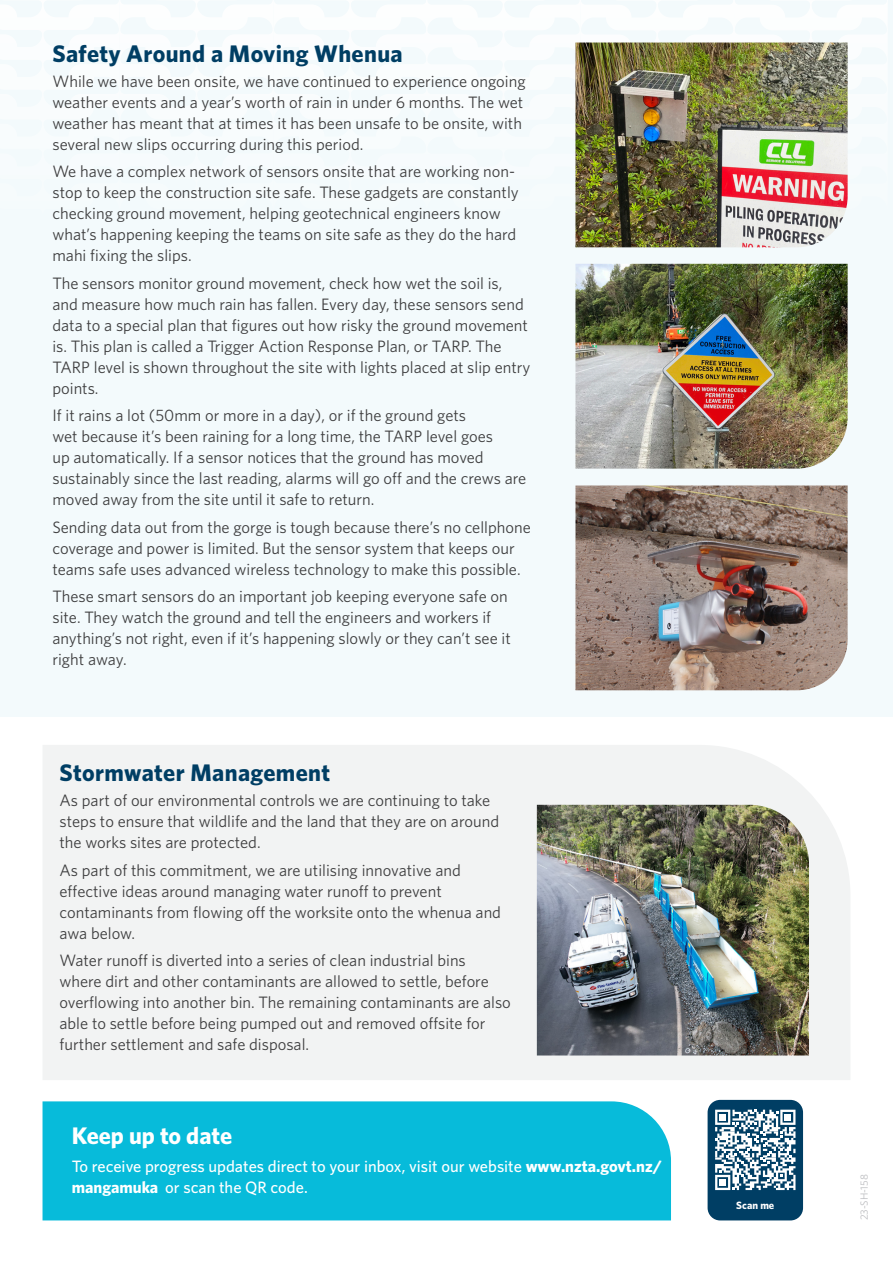
<style>
.page{position:relative;width:893px;height:1263px;background:#fff}
.page>*{position:absolute;margin:0;border:0;box-sizing:border-box;transform-origin:0 0}
.t1{font:700 24px "Whitney";letter-spacing:.015em;color:#003e64}
.body{font:700 24px "Whitney";color:#fff}
.body-2{font:16.5px/21px "Whitney";color:#3e3e3f}
.body-3{font:500 16.5px/21px "Whitney";color:#fff}
.Map_-_road_names{font:700 10.65px "Whitney";color:#fff}
.Map_-_road_names-2{font:10.5px "Whitney";color:#bcbdc0}
.s1{font-weight:700}
</style>
<div class="page">
<div style="left:0;top:0;width:893px;height:716px;background:#f3fafc"></div>
<div style="left:43px;top:1101px;width:628px;height:119px;background:#07bbda"></div>
<div style="left:43px;top:745px;width:807px;height:335px;background:#f2f3f3"></div>
<div style="left:708px;top:1100px;width:95px;height:120px;background:#003e64;border-radius:13px"></div>
<svg style="left:715px;top:1110px;width:80px;height:80px"></svg>
<div style="left:719px;top:1179px;width:7px;height:7px;background:#fff"></div>
<img style="left:537px;top:805px;width:272px;height:250px">
<img style="left:575px;top:264px;width:273px;height:205px">
<img style="left:575px;top:485px;width:273px;height:205px">
<img style="left:575px;top:43px;width:273px;height:204px">
<h1 class="t1" style="left:52px;top:37px;width:352px">Safety Around a Moving Whenua</h1>
<p class="body-2" style="left:52px;top:70px;width:475px">While we have been onsite, we have continued to experience ongoing weather events and a year’s worth of rain in under 6 months. The wet weather has meant that at times it has been unsafe to be onsite, with several new slips occurring during this period.</p>
<p class="body-2" style="left:52px;top:161px;width:468px">We have a complex network of sensors onsite that are working non&shy;stop to keep the construction site safe. These gadgets are constantly checking ground movement, helping geotechnical engineers know what’s happening keeping the teams on site safe as they do the hard mahi fixing the slips.</p>
<p class="body-2" style="left:52px;top:272px;width:480px">The sensors monitor ground movement, check how wet the soil is, and measure how much rain has fallen. Every day, these sensors send data to a special plan that figures out how risky the ground movement is. This plan is called a Trigger Action Response Plan, or TARP. The TARP level is shown throughout the site with lights placed at slip entry points.</p>
<p class="body-2" style="left:52px;top:404px;width:475px">If it rains a lot (50mm or more in a day), or if the ground gets<br>wet because it’s been raining for a long time, the TARP level goes<br>up automatically. If a sensor notices that the ground has moved sustainably since the last reading, alarms will go off and the crews are moved away from the site until it safe to return.</p>
<p class="body-2" style="left:52px;top:516px;width:480px">Sending data out from the gorge is tough because there’s no cellphone coverage and power is limited. But the sensor system that keeps our teams safe uses advanced wireless technology to make this possible.</p>
<p class="body-2" style="left:52px;top:585px;width:460px">These smart sensors do an important job keeping everyone safe on site. They watch the ground and tell the engineers and workers if anything’s not right, even if it’s happening slowly or they can’t see it right away.</p>
<h1 class="t1" style="left:60px;top:757px;width:272px">Stormwater Management</h1>
<p class="body-2" style="left:60px;top:790px;width:441px">As part of our environmental controls we are continuing to take steps to ensure that wildlife and the land that they are on around the works sites are protected.</p>
<p class="body-2" style="left:60px;top:859px;width:443px">As part of this commitment, we are utilising innovative and effective ideas around managing water runoff to prevent contaminants from flowing off the worksite onto the whenua and awa below.</p>
<p class="body-2" style="left:60px;top:949px;width:453px">Water runoff is diverted into a series of clean industrial bins where dirt and other contaminants are allowed to settle, before overflowing into another bin. The remaining contaminants are also able to settle before being pumped out and removed offsite for further settlement and safe disposal.</p>
<p class="body" style="left:72px;top:1120px;width:162px">Keep up to date</p>
<p class="body-3" style="left:72px;top:1155px;width:591px">To receive progress updates direct to your inbox, visit our website <span class="s1">www.nzta.govt.nz/ mangamuka</span> or scan the QR code.</p>
<p class="Map_-_road_names" style="left:736px;top:1198px;width:40px">Scan me</p>
<p class="Map_-_road_names-2" style="left:857px;top:1220px;width:48px;rotate:-90deg">23-SH-158</p>
</div>
